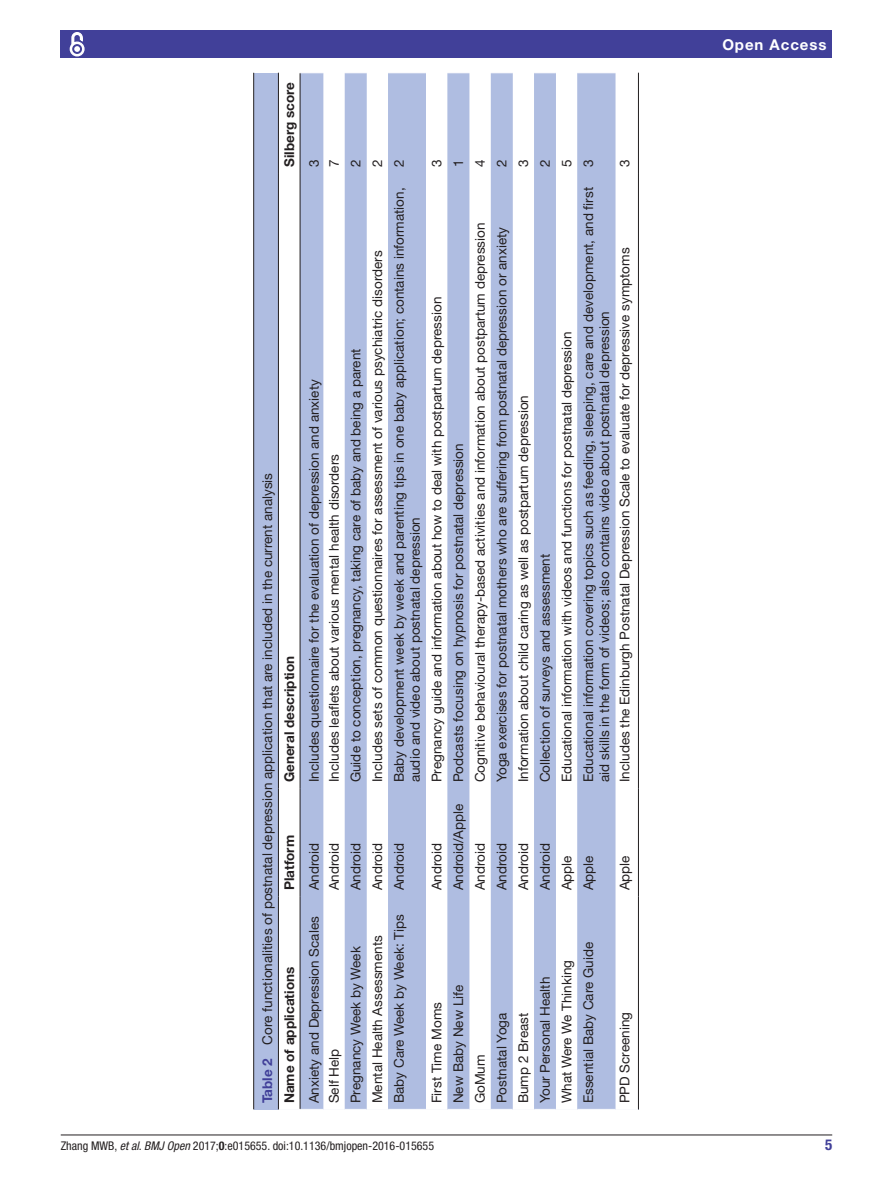
<style>
.page{position:relative;width:893px;height:1191px;background:#fff}
.page>*{position:absolute;margin:0;border:0;box-sizing:border-box;transform-origin:0 0}
.t1{font:700 15px "Helvetica Neue LT Std";letter-spacing:.065em;color:#fff}
.t2{font:700 condensed 15px "Helvetica Neue LT Std";color:#414099}
.t3{font:13.5px/16.2px "Helvetica Neue LT Std";color:#231f20}
.t4{font:700 13.5px "Helvetica Neue LT Std";color:#231f20}
.t5{font:condensed 12px "Helvetica Neue LT Std";color:#231f20}
.s1{font-weight:700;color:#414099}
.s2{font-weight:700}
.s3{font-style:italic}
</style>
<div class="page">
<hr style="left:61px;top:1134px;width:771px;height:1px;background:#231f20">
<div style="left:61px;top:31px;width:771px;height:27px;background:#414099"></div>
<svg style="left:69px;top:32px;width:16px;height:25px"></svg>
<div style="left:254px;top:73px;width:385px;height:1036px;background:#afbde1"></div>
<hr style="left:253px;top:73px;width:1px;height:1036px;background:#231f20">
<div style="left:279px;top:73px;width:359px;height:1036px;background:#fff"></div>
<svg style="left:301px;top:73px;width:314px;height:1036px"></svg>
<hr style="left:278px;top:896px;width:1px;height:213px;background:#231f20">
<hr style="left:300px;top:896px;width:1px;height:213px;background:#231f20">
<hr style="left:278px;top:788px;width:1px;height:108px;background:#231f20">
<hr style="left:300px;top:788px;width:1px;height:108px;background:#231f20">
<hr style="left:278px;top:173px;width:1px;height:615px;background:#231f20">
<hr style="left:300px;top:173px;width:1px;height:615px;background:#231f20">
<hr style="left:278px;top:73px;width:1px;height:100px;background:#231f20">
<hr style="left:300px;top:73px;width:1px;height:100px;background:#231f20">
<hr style="left:638px;top:896px;width:1px;height:213px;background:#231f20">
<hr style="left:638px;top:788px;width:1px;height:108px;background:#231f20">
<hr style="left:638px;top:173px;width:1px;height:615px;background:#231f20">
<hr style="left:638px;top:73px;width:1px;height:100px;background:#231f20">
<p class="t4" style="left:281px;top:167px;width:86px;rotate:-90deg">Silberg score</p>
<p class="t3" style="left:256px;top:1103px;width:632px;line-height:22px;rotate:-90deg"><span class="s1">Table 2</span> Core functionalities of postnatal depression application that are included in the current analysis<br><span class="s2">Name of applications</span></p>
<p class="t4" style="left:281px;top:782px;width:128px;rotate:-90deg">General description</p>
<p class="t4" style="left:281px;top:890px;width:57px;rotate:-90deg">Platform</p>
<p class="t3" style="left:306px;top:167px;width:9px;rotate:-90deg">3</p>
<p class="t3" style="left:326px;top:167px;width:9px;rotate:-90deg">7</p>
<p class="t3" style="left:306px;top:782px;width:404px;rotate:-90deg">Includes questionnaire for the evaluation of depression and anxiety</p>
<p class="t3" style="left:326px;top:782px;width:330px;rotate:-90deg">Includes leaflets about various mental health disorders</p>
<p class="t3" style="left:306px;top:890px;width:49px;rotate:-90deg">Android</p>
<p class="t3" style="left:326px;top:890px;width:49px;rotate:-90deg">Android</p>
<p class="t3" style="left:347px;top:167px;width:9px;rotate:-90deg">2</p>
<p class="t3" style="left:369px;top:167px;width:9px;rotate:-90deg">2</p>
<p class="t3" style="left:347px;top:782px;width:435px;rotate:-90deg">Guide to conception, pregnancy, taking care of baby and being a parent</p>
<p class="t3" style="left:369px;top:782px;width:533px;rotate:-90deg">Includes sets of common questionnaires for assessment of various psychiatric disorders</p>
<p class="t3" style="left:391px;top:167px;width:9px;rotate:-90deg">2</p>
<p class="t3" style="left:391px;top:782px;width:596px;rotate:-90deg">Baby development week by week and parenting tips in one baby application; contains information, audio and video about postnatal depression</p>
<p class="t3" style="left:347px;top:890px;width:49px;rotate:-90deg">Android</p>
<p class="t3" style="left:369px;top:890px;width:49px;rotate:-90deg">Android</p>
<p class="t3" style="left:391px;top:890px;width:49px;rotate:-90deg">Android</p>
<p class="t3" style="left:429px;top:167px;width:9px;rotate:-90deg">3</p>
<p class="t3" style="left:450px;top:167px;width:9px;rotate:-90deg">1</p>
<p class="t3" style="left:472px;top:167px;width:9px;rotate:-90deg">4</p>
<p class="t3" style="left:493px;top:167px;width:9px;rotate:-90deg">2</p>
<p class="t3" style="left:515px;top:167px;width:9px;rotate:-90deg">3</p>
<p class="t3" style="left:537px;top:167px;width:9px;rotate:-90deg">2</p>
<p class="t3" style="left:558px;top:167px;width:9px;rotate:-90deg">5</p>
<p class="t3" style="left:429px;top:782px;width:487px;rotate:-90deg">Pregnancy guide and information about how to deal with postpartum depression</p>
<p class="t3" style="left:450px;top:782px;width:340px;rotate:-90deg">Podcasts focusing on hypnosis for postnatal depression</p>
<p class="t3" style="left:429px;top:890px;width:49px;rotate:-90deg">Android</p>
<p class="t3" style="left:450px;top:890px;width:88px;rotate:-90deg">Android/Apple</p>
<p class="t3" style="left:472px;top:782px;width:561px;rotate:-90deg">Cognitive behavioural therapy-based activities and information about postpartum depression</p>
<p class="t3" style="left:472px;top:890px;width:49px;rotate:-90deg">Android</p>
<p class="t3" style="left:493px;top:782px;width:557px;rotate:-90deg">Yoga exercises for postnatal mothers who are suffering from postnatal depression or anxiety</p>
<p class="t3" style="left:493px;top:890px;width:49px;rotate:-90deg">Android</p>
<p class="t3" style="left:515px;top:782px;width:389px;rotate:-90deg">Information about child caring as well as postpartum depression</p>
<p class="t3" style="left:537px;top:782px;width:230px;rotate:-90deg">Collection of surveys and assessment</p>
<p class="t3" style="left:515px;top:890px;width:49px;rotate:-90deg">Android</p>
<p class="t3" style="left:537px;top:890px;width:49px;rotate:-90deg">Android</p>
<p class="t3" style="left:558px;top:782px;width:452px;rotate:-90deg">Educational information with videos and functions for postnatal depression</p>
<p class="t3" style="left:558px;top:890px;width:37px;rotate:-90deg">Apple</p>
<p class="t3" style="left:580px;top:167px;width:9px;rotate:-90deg">3</p>
<p class="t3" style="left:616px;top:167px;width:9px;rotate:-90deg">3</p>
<p class="t3" style="left:580px;top:782px;width:596px;rotate:-90deg">Educational information covering topics such as feeding, sleeping, care and development, and first aid skills in the form of videos; also contains video about postnatal depression</p>
<p class="t3" style="left:616px;top:782px;width:536px;rotate:-90deg">Includes the Edinburgh Postnatal Depression Scale to evaluate for depressive symptoms</p>
<p class="t3" style="left:580px;top:890px;width:37px;rotate:-90deg">Apple</p>
<p class="t3" style="left:616px;top:890px;width:37px;rotate:-90deg">Apple</p>
<p class="t3" style="left:306px;top:1103px;width:188px;rotate:-90deg">Anxiety and Depression Scales</p>
<p class="t3" style="left:326px;top:1103px;width:56px;rotate:-90deg">Self Help</p>
<p class="t3" style="left:347px;top:1103px;width:158px;rotate:-90deg">Pregnancy Week by Week</p>
<p class="t3" style="left:369px;top:1103px;width:169px;rotate:-90deg">Mental Health Assessments</p>
<p class="t3" style="left:391px;top:1103px;width:190px;rotate:-90deg">Baby Care Week by Week: Tips</p>
<p class="t3" style="left:429px;top:1103px;width:103px;rotate:-90deg">First Time Moms</p>
<p class="t3" style="left:450px;top:1103px;width:120px;rotate:-90deg">New Baby New Life</p>
<p class="t3" style="left:472px;top:1103px;width:50px;rotate:-90deg">GoMum</p>
<p class="t3" style="left:493px;top:1103px;width:92px;rotate:-90deg">Postnatal Yoga</p>
<p class="t3" style="left:515px;top:1103px;width:92px;rotate:-90deg">Bump 2 Breast</p>
<p class="t3" style="left:537px;top:1103px;width:128px;rotate:-90deg">Your Personal Health</p>
<p class="t3" style="left:558px;top:1103px;width:145px;rotate:-90deg">What Were We Thinking</p>
<p class="t3" style="left:580px;top:1103px;width:163px;rotate:-90deg">Essential Baby Care Guide</p>
<p class="t3" style="left:616px;top:1103px;width:93px;rotate:-90deg">PPD Screening</p>
<p class="t1" style="left:722px;top:35px;width:106px">Open Access</p>
<p class="t5" style="left:61px;top:1138px;width:375px">Zhang MWB, <span class="s3">et al</span>. <span class="s3">BMJ Open</span> 2017;<span class="s2">0</span>:e015655. doi:10.1136/bmjopen-2016-015655</p>
<p class="t2" style="left:825px;top:1135px;width:9px">5</p>
</div>
